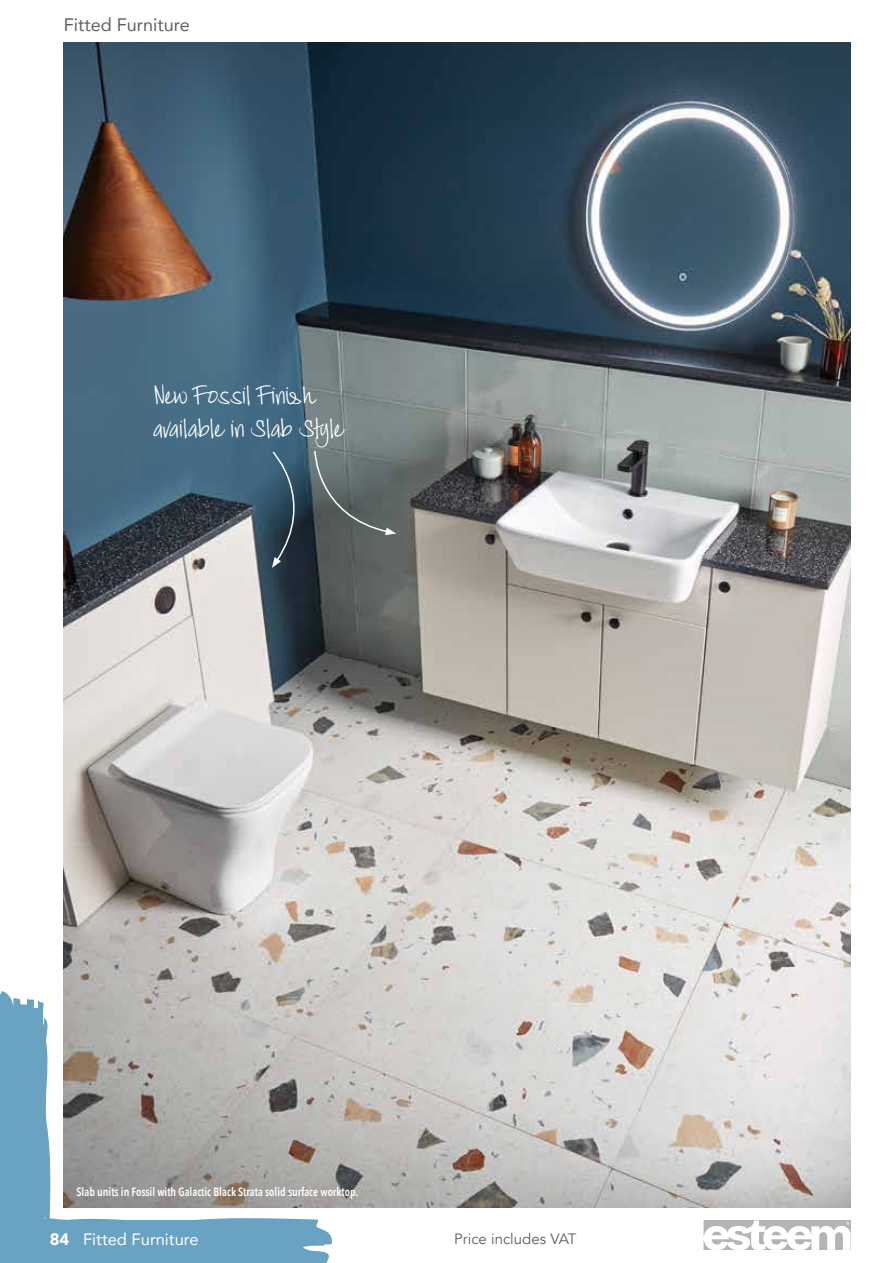
<style>
.page{position:relative;width:893px;height:1263px;background:#fff}
.page>*{position:absolute;margin:0;border:0;box-sizing:border-box;transform-origin:0 0}
.t1{font:27px/33px "Jackie Sue BF";color:#fff}
.t2{font:18px "Avenir";color:#605f5e}
.t3{font:16.5px "Avenir";color:#fff}
.t4{font:15px "Avenir";color:#605f5e}
.t5{font:600 12px "Avenir Next Condensed";color:#fff;scale:.94 1}
.s1{font-weight:900}
</style>
<div class="page">
<svg style="left:0;top:962px;width:332px;height:301px;fill:#6aa2c2"></svg>
<svg style="left:704px;top:1220px;width:146px;height:30px"></svg>
<div style="left:0;top:1008px;width:43px;height:212px;background:#6aa2c2"></div>
<img style="left:64px;top:43px;width:786px;height:1165px">
<svg style="left:272px;top:449px;width:124px;height:119px;background:#505e62"></svg>
<h2 class="t2" style="left:64px;top:10px;width:128px">Fitted Furniture</h2>
<h1 class="t1" style="left:153px;top:381px;width:192px">New Fossil Finish available in Slab Style</h1>
<p class="t5" style="left:77px;top:1181px;width:301px">Slab units in Fossil with Galactic Black Strata solid surface worktop.</p>
<h3 class="t3" style="left:50px;top:1226px;width:150px"><span class="s1">84</span> Fitted Furniture</h3>
<p class="t4" style="left:454px;top:1230px;width:124px">Price includes VAT</p>
</div>
